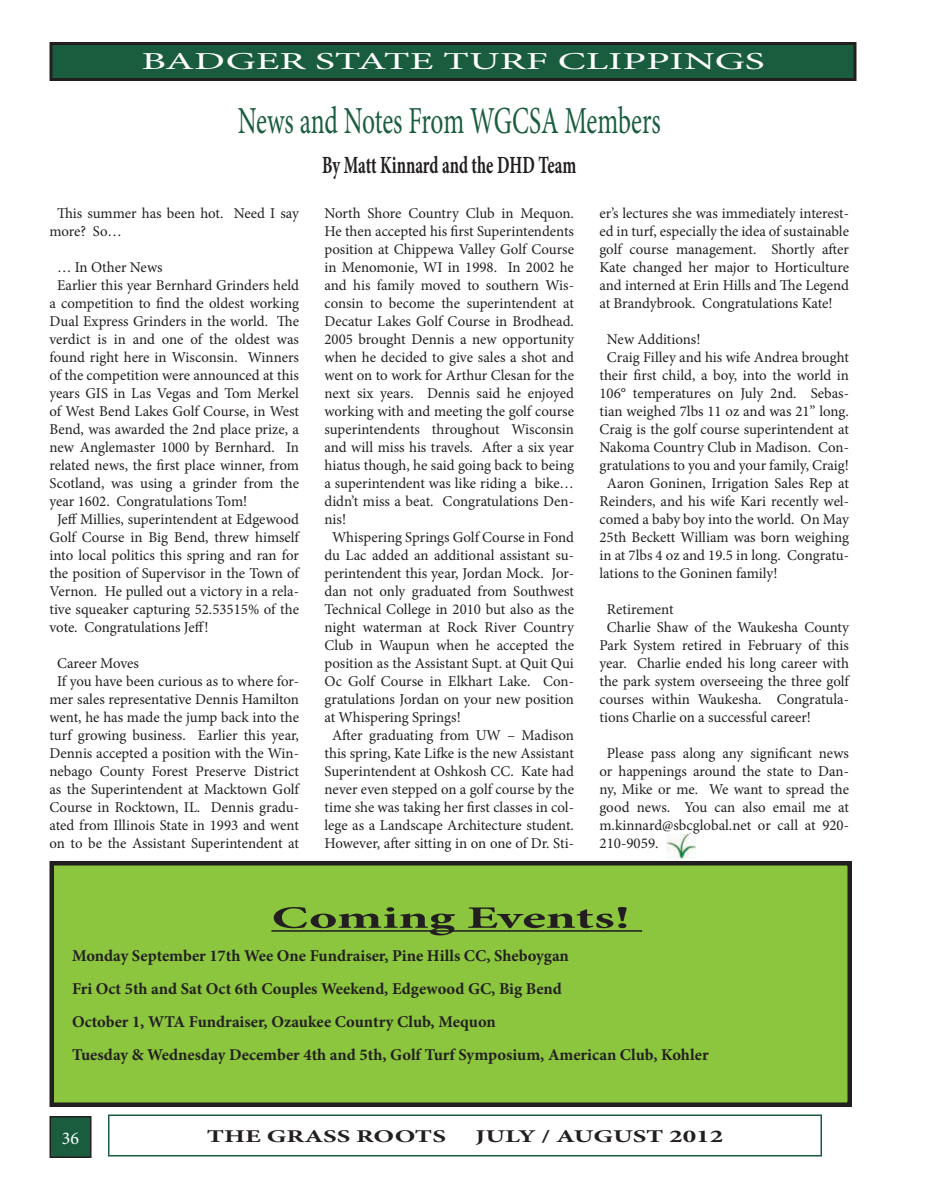
<style>
.page{position:relative;width:930px;height:1200px;background:#fff}
.page>*{position:absolute;margin:0;border:0;box-sizing:border-box;transform-origin:0 0}
.t1{font:38.25px "Minion Pro";letter-spacing:-.005em;color:#1a5d3e;scale:.67 1}
.t2{font:700 31.35px "Minion Pro";letter-spacing:-.005em;color:#231f20;scale:1.72 1}
.t3{font:700 24.75px "Minion Pro";letter-spacing:-.005em;color:#231f20;scale:.67 1}
.t4{font:24.3px "Minion Pro";color:#fff;scale:1.72 1}
.t5{font:700 18px "Minion Pro";color:#231f20;scale:1.5 1}
.t6{font:18px "Minion Pro";color:#fff}
.t7{font:700 16.5px/33px "Minion Pro";color:#231f20}
.t8{font:15px/18px "Minion Pro";color:#231f20;text-align:justify}
</style>
<div class="page">
<div style="left:50px;top:1117px;width:41px;height:40px;background:#1a5d3e"></div>
<div style="left:50px;top:1116px;width:42px;height:42px;border:2px solid #231f20"></div>
<div style="left:51px;top:44px;width:804px;height:36px;background:#1a5d3e"></div>
<div style="left:50px;top:42px;width:806px;height:39px;border:3px solid #231f20"></div>
<div style="left:108px;top:1114px;width:714px;height:42px;border:2px solid #1a5d3e"></div>
<div style="left:52px;top:863px;width:798px;height:242px;background:#8bc63e"></div>
<hr style="left:271px;top:930px;width:371px;height:2px;background:#231f20">
<div style="left:50px;top:861px;width:802px;height:246px;border:4px solid #231f20"></div>
<img style="left:666px;top:834px;width:30px;height:24px">
<img style="left:666px;top:831px;width:30px;height:3px">
<h3 class="t4" style="left:141px;top:45px;width:364px">BADGER STATE TURF CLIPPINGS</h3>
<h1 class="t1" style="left:238px;top:96px;width:633px">News and Notes From WGCSA Members</h1>
<h3 class="t3" style="left:322px;top:148px;width:381px">By Matt Kinnard and the DHD Team</h3>
<p class="t8" style="left:50px;top:204px;width:251px;text-indent:7px">This summer has been hot. Need I say more? So…</p>
<p class="t8" style="left:57px;top:258px;width:107px">… In Other News</p>
<p class="t8" style="left:57px;top:276px;width:243px">Earlier this year Bernhard Grinders held</p>
<p class="t8" style="left:50px;top:294px;width:251px">a competition to find the oldest working</p>
<p class="t8" style="left:50px;top:312px;width:251px">Dual Express Grinders in the world. The</p>
<p class="t8" style="left:50px;top:330px;width:251px">verdict is in and one of the oldest was</p>
<p class="t8" style="left:50px;top:348px;width:251px">found right here in Wisconsin. Winners</p>
<p class="t8" style="left:50px;top:366px;width:251px">of the competition were announced at this</p>
<p class="t8" style="left:50px;top:384px;width:251px">years GIS in Las Vegas and Tom Merkel</p>
<p class="t8" style="left:50px;top:402px;width:251px">of West Bend Lakes Golf Course, in West</p>
<p class="t8" style="left:50px;top:420px;width:251px">Bend, was awarded the 2nd place prize, a</p>
<p class="t8" style="left:50px;top:438px;width:251px">new Anglemaster 1000 by Bernhard. In</p>
<p class="t8" style="left:50px;top:456px;width:251px">related news, the first place winner, from</p>
<p class="t8" style="left:50px;top:474px;width:251px">Scotland, was using a grinder from the</p>
<p class="t8" style="left:50px;top:492px;width:199px">year 1602. Congratulations Tom!</p>
<p class="t8" style="left:57px;top:510px;width:244px">Jeff Millies, superintendent at Edgewood</p>
<p class="t8" style="left:50px;top:528px;width:251px">Golf Course in Big Bend, threw himself</p>
<p class="t8" style="left:50px;top:546px;width:251px">into local politics this spring and ran for</p>
<p class="t8" style="left:50px;top:564px;width:251px">the position of Supervisor in the Town of</p>
<p class="t8" style="left:50px;top:582px;width:251px">Vernon. He pulled out a victory in a rela-</p>
<p class="t8" style="left:50px;top:600px;width:251px">tive squeaker capturing 52.53515% of the</p>
<p class="t8" style="left:50px;top:618px;width:160px">vote. Congratulations Jeff!</p>
<p class="t8" style="left:57px;top:654px;width:83px">Career Moves</p>
<p class="t8" style="left:57px;top:672px;width:243px">If you have been curious as to where for-</p>
<p class="t8" style="left:50px;top:690px;width:251px">mer sales representative Dennis Hamilton</p>
<p class="t8" style="left:50px;top:708px;width:251px">went, he has made the jump back into the</p>
<p class="t8" style="left:50px;top:726px;width:251px">turf growing business. Earlier this year,</p>
<p class="t8" style="left:50px;top:744px;width:251px">Dennis accepted a position with the Win-</p>
<p class="t8" style="left:50px;top:762px;width:251px">nebago County Forest Preserve District</p>
<p class="t8" style="left:50px;top:780px;width:251px">as the Superintendent at Macktown Golf</p>
<p class="t8" style="left:50px;top:798px;width:251px">Course in Rocktown, IL. Dennis gradu-</p>
<p class="t8" style="left:50px;top:816px;width:251px">ated from Illinois State in 1993 and went</p>
<p class="t8" style="left:50px;top:834px;width:251px">on to be the Assistant Superintendent at</p>
<p class="t8" style="left:325px;top:204px;width:251px">North Shore Country Club in Mequon.</p>
<p class="t8" style="left:325px;top:222px;width:251px">He then accepted his first Superintendents</p>
<p class="t8" style="left:325px;top:240px;width:251px">position at Chippewa Valley Golf Course</p>
<p class="t8" style="left:325px;top:258px;width:251px">in Menomonie, WI in 1998. In 2002 he</p>
<p class="t8" style="left:325px;top:276px;width:251px">and his family moved to southern Wis-</p>
<p class="t8" style="left:325px;top:294px;width:251px">consin to become the superintendent at</p>
<p class="t8" style="left:325px;top:312px;width:251px">Decatur Lakes Golf Course in Brodhead.</p>
<p class="t8" style="left:325px;top:330px;width:251px">2005 brought Dennis a new opportunity</p>
<p class="t8" style="left:325px;top:348px;width:251px">when he decided to give sales a shot and</p>
<p class="t8" style="left:325px;top:366px;width:251px">went on to work for Arthur Clesan for the</p>
<p class="t8" style="left:325px;top:384px;width:251px">next six years. Dennis said he enjoyed</p>
<p class="t8" style="left:325px;top:402px;width:251px">working with and meeting the golf course</p>
<p class="t8" style="left:325px;top:420px;width:251px">superintendents throughout Wisconsin</p>
<p class="t8" style="left:325px;top:438px;width:251px">and will miss his travels. After a six year</p>
<p class="t8" style="left:325px;top:456px;width:251px">hiatus though, he said going back to being</p>
<p class="t8" style="left:325px;top:474px;width:251px">a superintendent was like riding a bike…</p>
<p class="t8" style="left:325px;top:492px;width:251px">didn’t miss a beat. Congratulations Den-</p>
<p class="t8" style="left:325px;top:510px;width:23px">nis!</p>
<p class="t8" style="left:332px;top:528px;width:243px">Whispering Springs Golf Course in Fond</p>
<p class="t8" style="left:325px;top:546px;width:251px">du Lac added an additional assistant su-</p>
<p class="t8" style="left:325px;top:564px;width:251px">perintendent this year, Jordan Mock. Jor-</p>
<p class="t8" style="left:325px;top:582px;width:251px">dan not only graduated from Southwest</p>
<p class="t8" style="left:325px;top:600px;width:251px">Technical College in 2010 but also as the</p>
<p class="t8" style="left:325px;top:618px;width:251px">night waterman at Rock River Country</p>
<p class="t8" style="left:325px;top:636px;width:251px">Club in Waupun when he accepted the</p>
<p class="t8" style="left:325px;top:654px;width:251px">position as the Assistant Supt. at Quit Qui</p>
<p class="t8" style="left:325px;top:672px;width:251px">Oc Golf Course in Elkhart Lake. Con-</p>
<p class="t8" style="left:325px;top:690px;width:251px">gratulations Jordan on your new position</p>
<p class="t8" style="left:325px;top:708px;width:138px">at Whispering Springs!</p>
<p class="t8" style="left:332px;top:726px;width:244px">After graduating from UW – Madison</p>
<p class="t8" style="left:325px;top:744px;width:251px">this spring, Kate Lifke is the new Assistant</p>
<p class="t8" style="left:325px;top:762px;width:251px">Superintendent at Oshkosh CC. Kate had</p>
<p class="t8" style="left:325px;top:780px;width:251px">never even stepped on a golf course by the</p>
<p class="t8" style="left:325px;top:798px;width:251px">time she was taking her first classes in col-</p>
<p class="t8" style="left:325px;top:816px;width:251px">lege as a Landscape Architecture student.</p>
<p class="t8" style="left:325px;top:834px;width:251px">However, after sitting in on one of Dr. Sti-</p>
<p class="t8" style="left:600px;top:204px;width:251px">er’s lectures she was immediately interest&shy;ed in turf, especially the idea of sustainable golf course management. Shortly after Kate changed her major to Horticulture and interned at Erin Hills and The Legend at Brandybrook. Congratulations Kate!</p>
<p class="t8" style="left:607px;top:330px;width:95px">New Additions!</p>
<p class="t8" style="left:607px;top:348px;width:243px">Craig Filley and his wife Andrea brought</p>
<p class="t8" style="left:600px;top:366px;width:251px">their first child, a boy, into the world in</p>
<p class="t8" style="left:600px;top:384px;width:251px">106° temperatures on July 2nd. Sebas-</p>
<p class="t8" style="left:600px;top:402px;width:251px">tian weighed 7lbs 11 oz and was 21” long.</p>
<p class="t8" style="left:600px;top:420px;width:251px">Craig is the golf course superintendent at</p>
<p class="t8" style="left:600px;top:438px;width:251px">Nakoma Country Club in Madison. Con-</p>
<p class="t8" style="left:600px;top:456px;width:251px">gratulations to you and your family, Craig!</p>
<p class="t8" style="left:607px;top:474px;width:243px">Aaron Goninen, Irrigation Sales Rep at</p>
<p class="t8" style="left:600px;top:492px;width:251px">Reinders, and his wife Kari recently wel-</p>
<p class="t8" style="left:600px;top:510px;width:251px">comed a baby boy into the world. On May</p>
<p class="t8" style="left:600px;top:528px;width:251px">25th Beckett William was born weighing</p>
<p class="t8" style="left:600px;top:546px;width:251px">in at 7lbs 4 oz and 19.5 in long. Congratu-</p>
<p class="t8" style="left:600px;top:564px;width:180px">lations to the Goninen family!</p>
<p class="t8" style="left:607px;top:600px;width:68px">Retirement</p>
<p class="t8" style="left:607px;top:618px;width:244px">Charlie Shaw of the Waukesha County</p>
<p class="t8" style="left:600px;top:636px;width:251px">Park System retired in February of this</p>
<p class="t8" style="left:600px;top:654px;width:251px">year. Charlie ended his long career with</p>
<p class="t8" style="left:600px;top:672px;width:251px">the park system overseeing the three golf</p>
<p class="t8" style="left:600px;top:690px;width:251px">courses within Waukesha. Congratula-</p>
<p class="t8" style="left:600px;top:708px;width:213px">tions Charlie on a successful career!</p>
<p class="t8" style="left:600px;top:744px;width:251px;text-indent:7px">Please pass along any significant news or happenings around the state to Dan&shy;ny, Mike or me. We want to spread the good news. You can also email me at m.kinnard@sbcglobal.net or call at 920- 210-9059.</p>
<h2 class="t2" style="left:271px;top:896px;width:210px">Coming Events!</h2>
<p class="t7" style="left:72px;top:939px;width:638px">Monday September 17th Wee One Fundraiser, Pine Hills CC, Sheboygan<br>Fri Oct 5th and Sat Oct 6th Couples Weekend, Edgewood GC, Big Bend<br>October 1, WTA Fundraiser, Ozaukee Country Club, Mequon<br>Tuesday &amp; Wednesday December 4th and 5th, Golf Turf Symposium, American Club, Kohler</p>
<p class="t6" style="left:62px;top:1126px;width:19px">36</p>
<p class="t5" style="left:207px;top:1124px;width:161px">THE GRASS ROOTS</p>
<p class="t5" style="left:475px;top:1124px;width:167px">JULY / AUGUST 2012</p>
</div>
